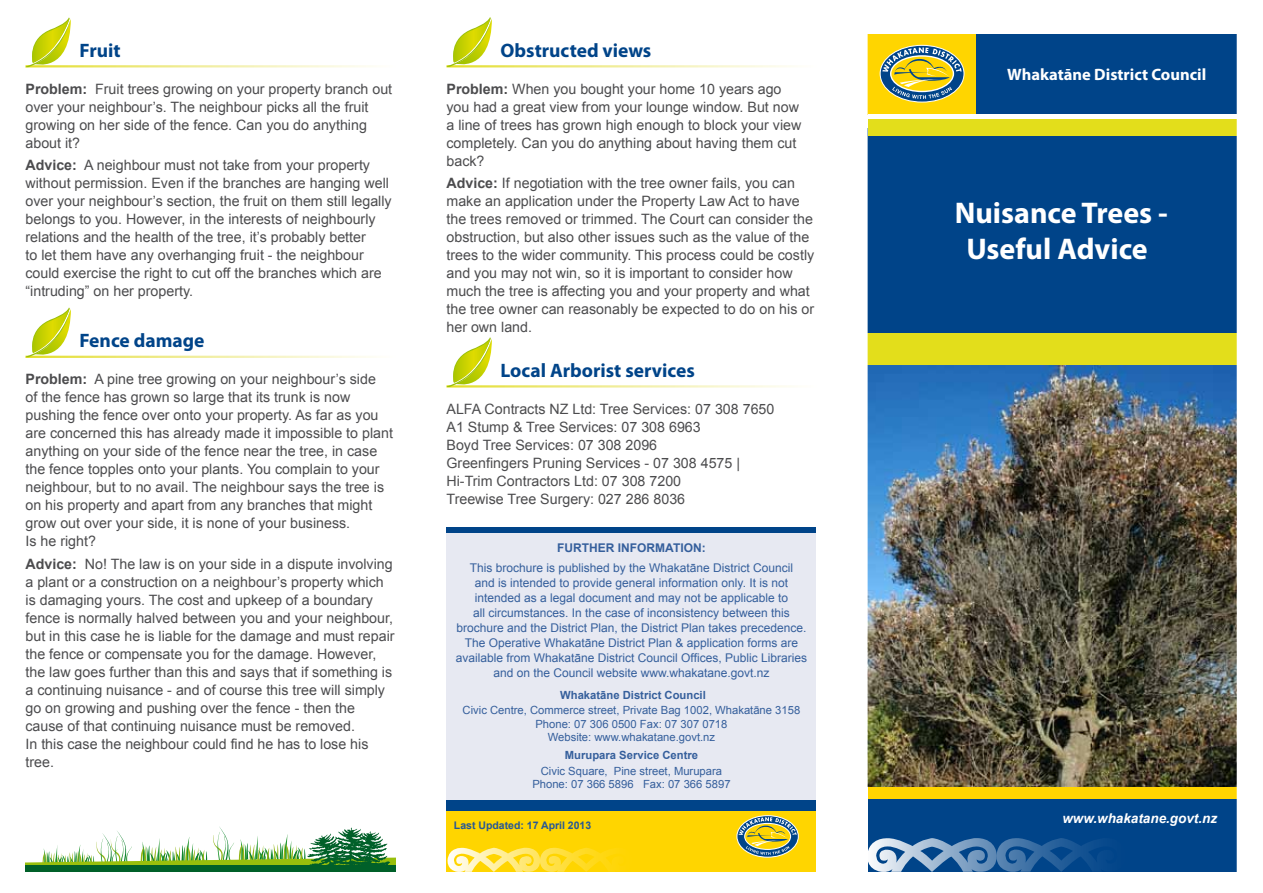
<style>
.page{position:relative;width:1263px;height:893px;background:#fff}
.page>*{position:absolute;margin:0;border:0;box-sizing:border-box;transform-origin:0 0}
.t1{font:700 30px/36px "Myriad Pro";color:#fff;text-align:center}
.t2{font:700 19.5px "Myriad Pro";color:#004489}
.t3{font:700 16.5px "Myriad Pro";color:#fff}
.t4{font:14.25px/18px "Arial";color:#4c4c4e}
.t5{font:italic 700 13.5px "Arial";color:#fff}
.t6{font:12px/15px "Arial";color:#355f9c;text-align:center}
.t7{font:700 12px "Arial";color:#355f9c}
.t8{font:11.25px/13.5px "Arial";color:#355f9c;text-align:center}
.t9{font:700 11.25px "Arial";color:#355f9c}
.t10{font:700 10.5px "Arial";color:#265796}
.s1{font-weight:700}
</style>
<div class="page">
<div style="left:868px;top:129px;width:369px;height:202px;background:#004489"></div>
<div style="left:867px;top:333px;width:370px;height:33px;background:#e3de1b"></div>
<div style="left:867px;top:119px;width:370px;height:17px;background:#e3de1b"></div>
<div style="left:867px;top:787px;width:370px;height:13px;background:#ffd500"></div>
<div style="left:867px;top:800px;width:370px;height:72px;background:#004489"></div>
<div style="left:446px;top:800px;width:370px;height:72px;background:#ffd500"></div>
<div style="left:446px;top:800px;width:370px;height:11px;background:#004489"></div>
<svg style="left:447px;top:847px;width:166px;height:25px"></svg>
<div style="left:976px;top:34px;width:261px;height:80px;background:#004489"></div>
<div style="left:446px;top:532px;width:370px;height:268px;background:#e7e9f2"></div>
<div style="left:446px;top:527px;width:370px;height:6px;background:#004489"></div>
<div style="left:737px;top:815px;width:62px;height:42px;border:1px solid #fff;border-radius:50%"></div>
<svg style="left:738px;top:817px;width:58px;height:38px"></svg>
<img style="left:1127px;top:366px;width:110px;height:420px">
<img style="left:867px;top:34px;width:260px;height:838px">
<svg style="left:25px;top:17px;width:46px;height:51px"></svg>
<svg style="left:26px;top:307px;width:45px;height:51px"></svg>
<svg style="left:446px;top:17px;width:46px;height:51px"></svg>
<svg style="left:26px;top:826px;width:369px;height:39px"></svg>
<div style="left:26px;top:865px;width:369px;height:7px;background:#006029"></div>
<svg style="left:446px;top:337px;width:46px;height:51px"></svg>
<h2 class="t2" style="left:80px;top:37px;width:43px">Fruit</h2>
<p class="t4" style="left:26px;top:80px;width:368px"><span class="s1">Problem:</span> Fruit trees growing on your property branch out over your neighbour’s. The neighbour picks all the fruit growing on her side of the fence. Can you do anything about it?</p>
<p class="t4" style="left:26px;top:156px;width:368px"><span class="s1">Advice:</span> A neighbour must not take from your property without permission. Even if the branches are hanging well over your neighbour’s section, the fruit on them still legally belongs to you. However, in the interests of neighbourly relations and the health of the tree, it’s probably better<br>to let them have any overhanging fruit - the neighbour could exercise the right to cut off the branches which are “intruding” on her property.</p>
<h2 class="t2" style="left:80px;top:328px;width:126px">Fence damage</h2>
<p class="t4" style="left:26px;top:370px;width:369px"><span class="s1">Problem:</span> A pine tree growing on your neighbour’s side<br>of the fence has grown so large that its trunk is now pushing the fence over onto your property. As far as you are concerned this has already made it impossible to plant anything on your side of the fence near the tree, in case the fence topples onto your plants. You complain to your neighbour, but to no avail. The neighbour says the tree is on his property and apart from any branches that might grow out over your side, it is none of your business.<br>Is he right?</p>
<p class="t4" style="left:26px;top:555px;width:371px"><span class="s1">Advice:</span> No! The law is on your side in a dispute involving a plant or a construction on a neighbour’s property which is damaging yours. The cost and upkeep of a boundary fence is normally halved between you and your neighbour, but in this case he is liable for the damage and must repair the fence or compensate you for the damage. However, the law goes further than this and says that if something is a continuing nuisance - and of course this tree will simply go on growing and pushing over the fence - then the cause of that continuing nuisance must be removed.<br>In this case the neighbour could find he has to lose his tree.</p>
<h2 class="t2" style="left:500px;top:37px;width:152px">Obstructed views</h2>
<p class="t4" style="left:446px;top:80px;width:356px"><span class="s1">Problem:</span> When you bought your home 10 years ago you had a great view from your lounge window. But now a line of trees has grown high enough to block your view completely. Can you do anything about having them cut back?</p>
<p class="t4" style="left:446px;top:174px;width:369px"><span class="s1">Advice:</span> If negotiation with the tree owner fails, you can make an application under the Property Law Act to have the trees removed or trimmed. The Court can consider the obstruction, but also other issues such as the value of the trees to the wider community. This process could be costly and you may not win, so it is important to consider how much the tree is affecting you and your property and what the tree owner can reasonably be expected to do on his or her own land.</p>
<h2 class="t2" style="left:500px;top:357px;width:196px">Local Arborist services</h2>
<p class="t4" style="left:446px;top:400px;width:329px">ALFA Contracts NZ Ltd: Tree Services: 07 308 7650<br>A1 Stump &amp; Tree Services: 07 308 6963<br>Boyd Tree Services: 07 308 2096<br>Greenfingers Pruning Services - 07 308 4575 | Hi-Trim Contractors Ltd: 07 308 7200<br>Treewise Tree Surgery: 027 286 8036</p>
<p class="t7" style="left:557px;top:540px;width:150px">Further information:</p>
<p class="t6" style="left:456px;top:560px;width:353px">This brochure is published by the Whakatāne District Council<br>and is intended to provide general information only. It is not intended as a legal document and may not be applicable to<br>all circumstances. In the case of inconsistency between this brochure and the District Plan, the District Plan takes precedence.<br>The Operative Whakatāne District Plan &amp; application forms are available from Whakatāne District Council Offices, Public Libraries and on the Council website www.whakatane.govt.nz</p>
<p class="t9" style="left:560px;top:687px;width:147px">Whakatāne District Council</p>
<p class="t8" style="left:463px;top:704px;width:339px">Civic Centre, Commerce street, Private Bag 1002, Whakatāne 3158<br>Phone: 07 306 0500 Fax: 07 307 0718<br>Website: www.whakatane.govt.nz</p>
<p class="t9" style="left:565px;top:747px;width:135px">Murupara Service Centre</p>
<p class="t8" style="left:532px;top:764px;width:200px">Civic Square, Pine street, Murupara<br>Phone: 07 366 5896 Fax: 07 366 5897</p>
<p class="t10" style="left:454px;top:818px;width:139px">Last Updated: 17 April 2013</p>
<p class="t3" style="left:1007px;top:64px;width:200px">Whakatāne District Council</p>
<h1 class="t1" style="left:955px;top:194px;width:215px">Nuisance Trees -<br>Useful Advice</h1>
<p class="t5" style="left:1062px;top:809px;width:156px">www.whakatane.govt.nz</p>
</div>
